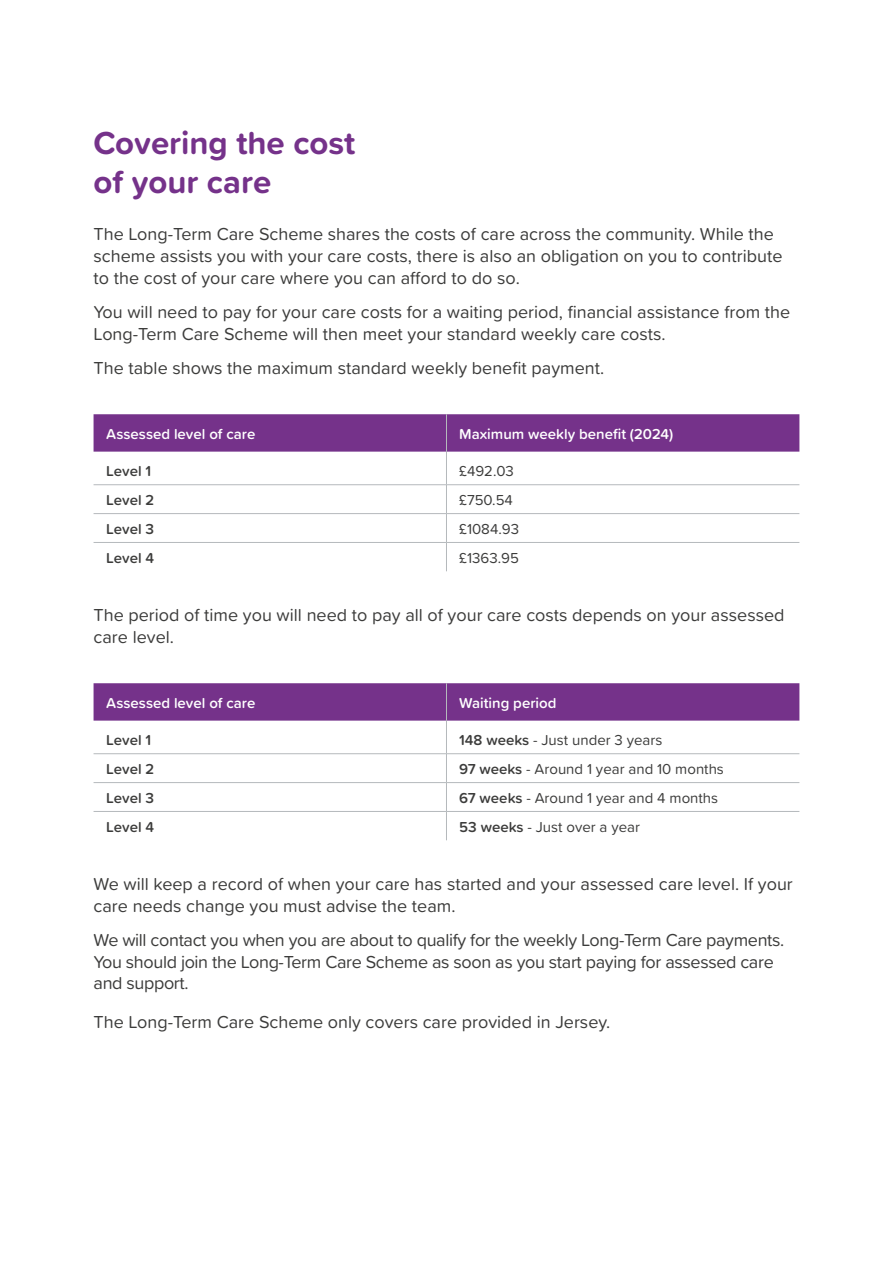
<style>
.page{position:relative;width:893px;height:1263px;background:#fff}
.page>*{position:absolute;margin:0;border:0;box-sizing:border-box;transform-origin:0 0}
.t1{font:700 33px/39.6px "Proxima Soft";color:#75328a}
.t2{font:18px/21.6px "Proxima Soft";color:#3c3c3b}
.t3{font:18px/21.6px "Proxima Soft";letter-spacing:-.02em;color:#3c3c3b}
.t4{font:15px "Proxima Soft";color:#3c3c3b}
.t5{font:600 15px "Proxima Soft";color:#fff}
.t6{font:600 15px "Proxima Soft";color:#3c3c3b}
.s1{font-weight:600}
</style>
<div class="page">
<div style="left:94px;top:414px;width:705px;height:38px;background:#75328a"></div>
<hr style="left:94px;top:484px;width:352px;height:1px;background:#b5b9bc">
<hr style="left:446px;top:484px;width:353px;height:1px;background:#b5b9bc">
<hr style="left:94px;top:513px;width:352px;height:1px;background:#b5b9bc">
<hr style="left:446px;top:513px;width:353px;height:1px;background:#b5b9bc">
<hr style="left:94px;top:542px;width:352px;height:1px;background:#b5b9bc">
<hr style="left:446px;top:542px;width:353px;height:1px;background:#b5b9bc">
<hr style="left:446px;top:414px;width:1px;height:38px;background:#b5b9bc">
<hr style="left:446px;top:452px;width:1px;height:32px;background:#b5b9bc">
<svg style="left:446px;top:485px;width:1px;height:86px"></svg>
<div style="left:94px;top:683px;width:705px;height:38px;background:#75328a"></div>
<hr style="left:94px;top:753px;width:352px;height:1px;background:#b5b9bc">
<hr style="left:446px;top:753px;width:353px;height:1px;background:#b5b9bc">
<hr style="left:94px;top:782px;width:352px;height:1px;background:#b5b9bc">
<hr style="left:446px;top:782px;width:353px;height:1px;background:#b5b9bc">
<hr style="left:94px;top:811px;width:352px;height:1px;background:#b5b9bc">
<hr style="left:446px;top:811px;width:353px;height:1px;background:#b5b9bc">
<hr style="left:446px;top:683px;width:1px;height:38px;background:#b5b9bc">
<hr style="left:446px;top:721px;width:1px;height:32px;background:#b5b9bc">
<svg style="left:446px;top:754px;width:1px;height:86px"></svg>
<p class="t1" style="left:94px;top:122px;width:263px">Covering the cost of your care</p>
<p class="t2" style="left:94px;top:223px;width:690px">The Long-Term Care Scheme shares the costs of care across the community. While the scheme assists you with your care costs, there is also an obligation on you to contribute to the cost of your care where you can afford to do so.</p>
<p class="t2" style="left:94px;top:300px;width:698px">You will need to pay for your care costs for a waiting period, financial assistance from the<br>Long-Term Care Scheme will then meet your standard weekly care costs.</p>
<p class="t2" style="left:94px;top:356px;width:512px">The table shows the maximum standard weekly benefit payment.</p>
<p class="t5" style="left:106px;top:423px;width:151px">Assessed level of care</p>
<p class="t5" style="left:459px;top:423px;width:216px">Maximum weekly benefit (2024)</p>
<p class="t6" style="left:106px;top:460px;width:46px">Level 1</p>
<p class="t4" style="left:459px;top:460px;width:56px">£492.03</p>
<p class="t6" style="left:106px;top:489px;width:50px">Level 2</p>
<p class="t4" style="left:459px;top:489px;width:55px">£750.54</p>
<p class="t6" style="left:106px;top:518px;width:49px">Level 3</p>
<p class="t4" style="left:459px;top:518px;width:61px">£1084.93</p>
<p class="t6" style="left:106px;top:546px;width:49px">Level 4</p>
<p class="t4" style="left:459px;top:547px;width:61px">£1363.95</p>
<p class="t2" style="left:94px;top:604px;width:692px">The period of time you will need to pay all of your care costs depends on your assessed care level.</p>
<p class="t5" style="left:106px;top:691px;width:151px">Assessed level of care</p>
<p class="t5" style="left:459px;top:691px;width:99px">Waiting period</p>
<p class="t6" style="left:106px;top:729px;width:46px">Level 1</p>
<p class="t4" style="left:459px;top:729px;width:205px"><span class="s1">148 weeks</span> - Just under 3 years</p>
<p class="t6" style="left:106px;top:758px;width:50px">Level 2</p>
<p class="t4" style="left:459px;top:758px;width:266px"><span class="s1">97 weeks</span> - Around 1 year and 10 months</p>
<p class="t6" style="left:106px;top:787px;width:49px">Level 3</p>
<p class="t4" style="left:459px;top:787px;width:260px"><span class="s1">67 weeks</span> - Around 1 year and 4 months</p>
<p class="t6" style="left:106px;top:815px;width:49px">Level 4</p>
<p class="t4" style="left:459px;top:815px;width:182px"><span class="s1">53 weeks</span> - Just over a year</p>
<p class="t2" style="left:94px;top:872px;width:701px">We will keep a record of when your care has started and your assessed care level. If your care needs change you must advise the team.</p>
<p class="t3" style="left:94px;top:928px;width:692px">We will contact you when you are about to qualify for the weekly Long-Term Care payments.<br>You should join the Long-Term Care Scheme as soon as you start paying for assessed care and support.</p>
<p class="t2" style="left:94px;top:1010px;width:518px">The Long-Term Care Scheme only covers care provided in Jersey.</p>
</div>
